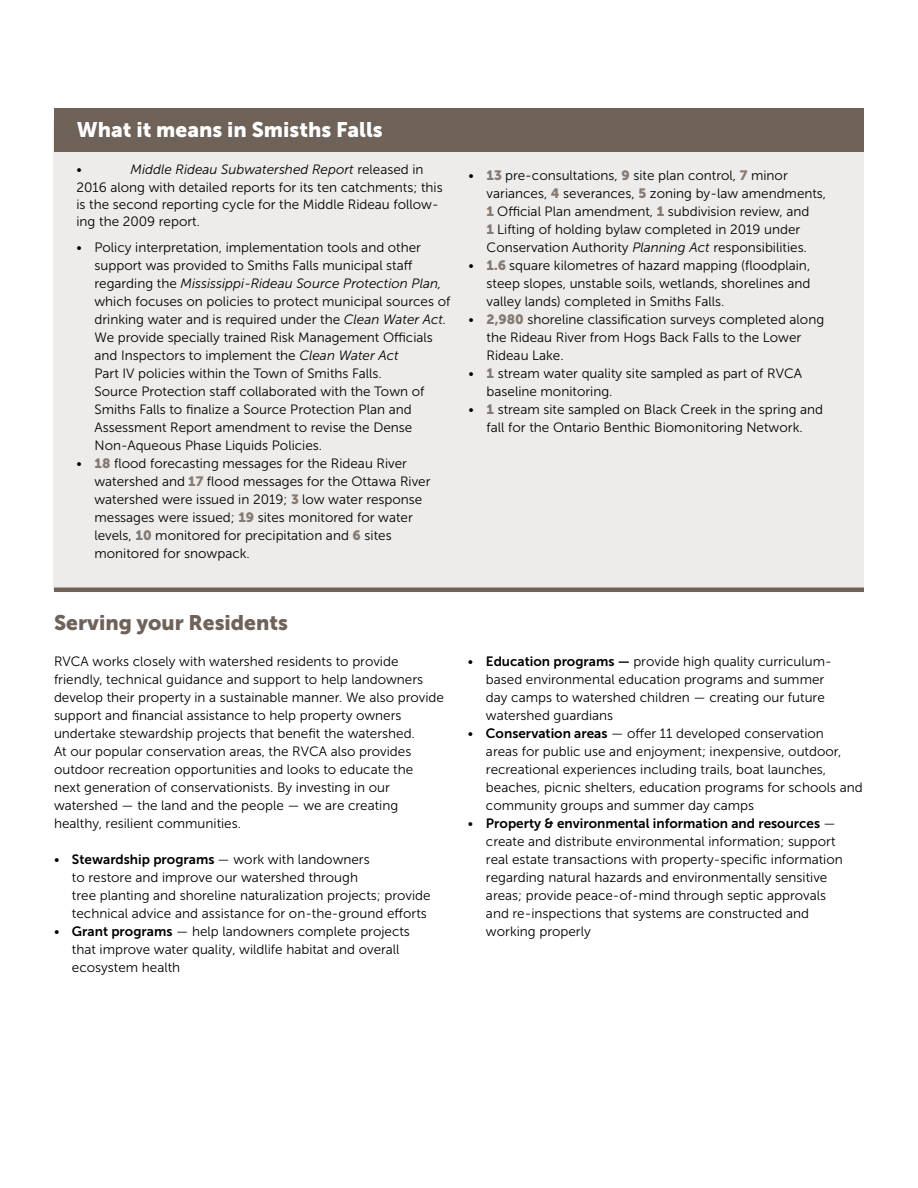
<style>
.page{position:relative;width:918px;height:1188px;background:#fff}
.page>*{position:absolute;margin:0;border:0;box-sizing:border-box;transform-origin:0 0}
.t1{font:21px "Museo Sans 900";color:#fff}
.t2{font:21px "Museo Sans 900";color:#6f6259}
.t3{font:13.5px/18px "Museo Sans 300";color:#000}
.t4{font:13.5px "Museo Sans 700";color:#000}
.s1{font-style:italic}
.s2{font-family:"Museo Sans 900";color:#847a72}
.s3{font-family:"Museo Sans 700"}
.s4{font-family:"Museo Sans 300"}
</style>
<div class="page">
<div style="left:54px;top:121px;width:810px;height:470px;background:#eeeceb"></div>
<div style="left:54px;top:108px;width:810px;height:43px;background:#6f6259"></div>
<hr style="left:54px;top:588px;width:810px;height:4px;background:#6f6259">
<h1 class="t1" style="left:77px;top:117px;width:307px">What it means in Smisths Falls</h1>
<p class="t3" style="left:77px;top:161px;width:368px;line-height:17.2px;text-indent:54px"><span class="s1">Middle Rideau Subwatershed Report</span> released in 2016 along with detailed reports for its ten catchments; this is the second reporting cycle for the Middle Rideau follow&shy;ing the 2009 report.</p>
<p class="t3" style="left:95px;top:238px;width:357px;text-indent:-18px">• Policy interpretation, implementation tools and other support was provided to Smiths Falls municipal staff regarding the <span class="s1">Mississippi-Rideau Source Protection Plan, </span>which focuses on policies to protect municipal sources of drinking water and is required under the <span class="s1">Clean Water Act.<br></span>We provide specially trained Risk Management Officials and Inspectors to implement the <span class="s1">Clean Water Act<br></span>Part IV policies within the Town of Smiths Falls.<br>Source Protection staff collaborated with the Town of Smiths Falls to finalize a Source Protection Plan and Assessment Report amendment to revise the Dense Non-Aqueous Phase Liquids Policies.</p>
<p class="t3" style="left:95px;top:454px;width:338px;text-indent:-18px">• <span class="s2">18</span> flood forecasting messages for the Rideau River watershed and <span class="s2">17</span> flood messages for the Ottawa River watershed were issued in 2019; <span class="s2">3</span> low water response messages were issued; <span class="s2">19</span> sites monitored for water levels, <span class="s2">10</span> monitored for precipitation and <span class="s2">6</span> sites monitored for snowpack.</p>
<p class="t3" style="left:77px;top:161px;width:7px">•</p>
<p class="t3" style="left:487px;top:166px;width:341px;text-indent:-18px">• <span class="s2">13</span> pre-consultations, <span class="s2">9</span> site plan control, <span class="s2">7</span> minor variances, <span class="s2">4</span> severances, <span class="s2">5</span> zoning by-law amendments, <span class="s2">1</span> Official Plan amendment, <span class="s2">1</span> subdivision review, and<br><span class="s2">1</span> Lifting of holding bylaw completed in 2019 under Conservation Authority <span class="s1">Planning Act</span> responsibilities.</p>
<p class="t3" style="left:487px;top:256px;width:325px;text-align:justify;text-indent:-18px">• <span class="s2">1.6</span> square kilometres of hazard mapping (floodplain, steep slopes, unstable soils, wetlands, shorelines and valley lands) completed in Smiths Falls.</p>
<p class="t3" style="left:487px;top:310px;width:339px;text-indent:-18px">• <span class="s2">2,980</span> shoreline classification surveys completed along the Rideau River from Hogs Back Falls to the Lower<br>Rideau Lake.</p>
<p class="t3" style="left:487px;top:364px;width:317px;text-indent:-18px">• <span class="s2">1</span> stream water quality site sampled as part of RVCA baseline monitoring.</p>
<p class="t3" style="left:469px;top:400px;width:356px;text-align:center">• <span class="s2">1</span> stream site sampled on Black Creek in the spring and fall for the Ontario Benthic Biomonitoring Network.</p>
<h1 class="t2" style="left:54px;top:611px;width:236px">Serving your Residents</h1>
<p class="t3" style="left:54px;top:652px;width:391px">RVCA works closely with watershed residents to provide friendly, technical guidance and support to help landowners develop their property in a sustainable manner. We also provide support and financial assistance to help property owners undertake stewardship projects that benefit the watershed.<br>At our popular conservation areas, the RVCA also provides outdoor recreation opportunities and looks to educate the<br>next generation of conservationists. By investing in our watershed — the land and the people — we are creating healthy, resilient communities.</p>
<p class="t3" style="left:72px;top:850px;width:360px;text-indent:-18px">• <span class="s3">Stewardship programs</span> — work with landowners<br>to restore and improve our watershed through<br>tree planting and shoreline naturalization projects; provide technical advice and assistance for on-the-ground efforts</p>
<p class="t3" style="left:72px;top:922px;width:339px;text-indent:-18px">• <span class="s3">Grant programs</span> — help landowners complete projects that improve water quality, wildlife habitat and overall ecosystem health</p>
<p class="t3" style="left:486px;top:652px;width:347px;text-indent:-18px">• <span class="s3">Education programs —</span> provide high quality curriculum&shy;based environmental education programs and summer day camps to watershed children — creating our future watershed guardians</p>
<p class="t3" style="left:486px;top:724px;width:378px;text-indent:-18px">• <span class="s3">Conservation areas</span> — offer 11 developed conservation<br>areas for public use and enjoyment; inexpensive, outdoor, recreational experiences including trails, boat launches, beaches, picnic shelters, education programs for schools and community groups and summer day camps</p>
<p class="t4" style="left:468px;top:816px;width:369px"><span class="s4">•</span> Property &amp; environmental information and resources <span class="s4">—</span></p>
<p class="t3" style="left:486px;top:832px;width:358px">create and distribute environmental information; support real estate transactions with property-specific information regarding natural hazards and environmentally sensitive areas; provide peace-of-mind through septic approvals and re-inspections that systems are constructed and working properly</p>
</div>
